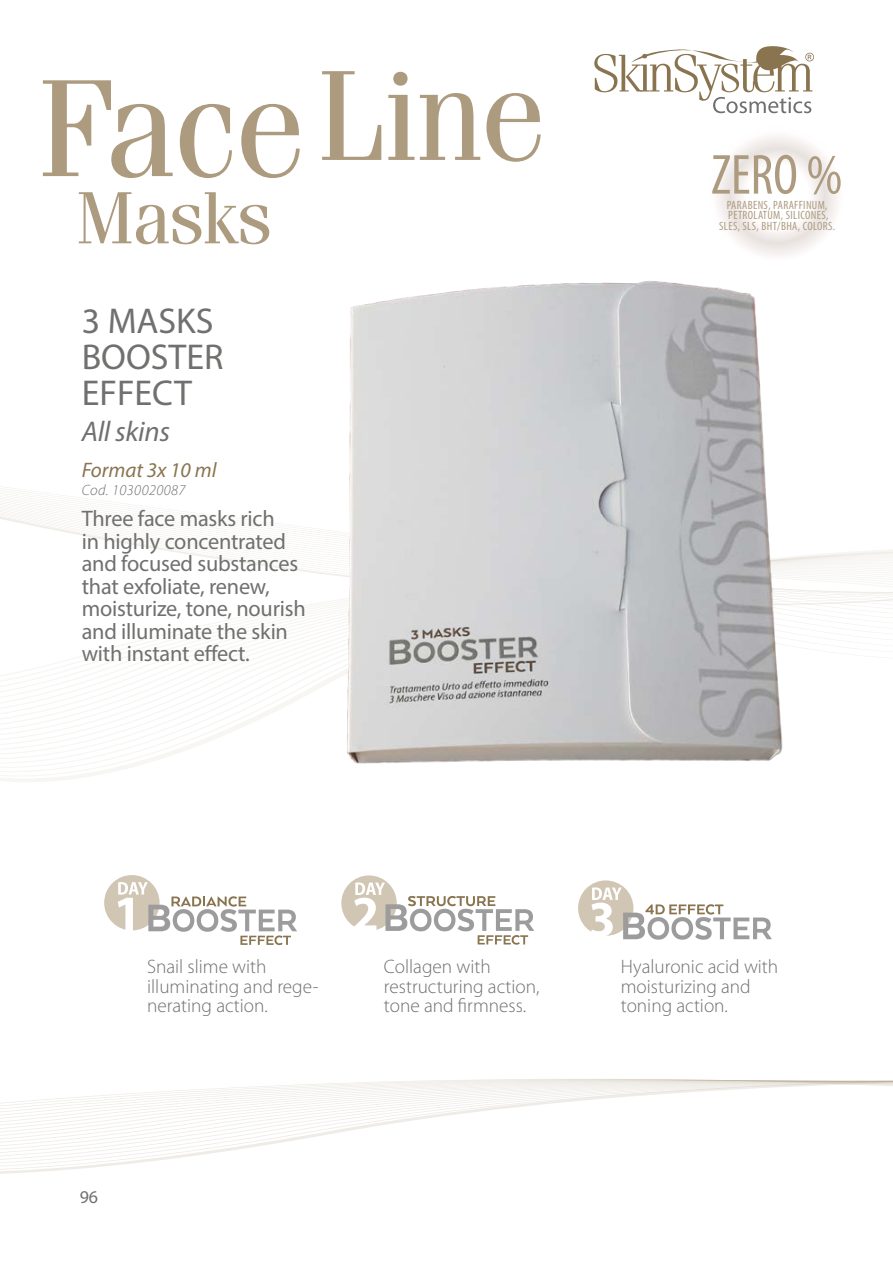
<style>
.page{position:relative;width:893px;height:1263px;background:#fff}
.page>*{position:absolute;margin:0;border:0;box-sizing:border-box;transform-origin:0 0}
.t1{font:138px "Fenice IT Cby BT";color:#ad9b80}
.t2{font:73.65px "Fenice IT Cby BT";color:#ad9b80}
.Titolo{font:36px/36px "Myriad Pro";color:#70706f}
.Titolo-2{font:italic 28.5px "Myriad Pro";letter-spacing:-.01em;color:#70706f}
.Descrizione{font:22.5px/22.5px "Myriad Pro";letter-spacing:-.01em;color:#70706f}
.Formato{font:italic 21px "Myriad Pro";color:#89744f}
.Testo_box_colorato{font:300 19.5px/19.8px "Myriad Pro";color:#70706f}
.t3{font:18px "Myriad Pro";color:#70706f}
.codice{font:italic 300 15px "Myriad Pro";letter-spacing:.03em;color:#70706f}
.Zero{font:condensed 12px "Myriad Pro";letter-spacing:.03em;color:#ad9b80}
.s1{font-size:127.95px}
</style>
<div class="page">
<svg style="left:0;top:486px;width:295px;height:40px"></svg>
<svg style="left:0;top:533px;width:893px;height:249px"></svg>
<svg style="left:0;top:1079px;width:893px;height:95px"></svg>
<svg style="left:594px;top:46px;width:220px;height:67px"></svg>
<svg style="left:709px;top:127px;width:135px;height:135px"></svg>
<svg style="left:712px;top:155px;width:84px;height:39px"></svg>
<svg style="left:808px;top:156px;width:33px;height:38px"></svg>
<div style="left:104px;top:875px;width:56px;height:55px;background:#d1c5b4;border-radius:50%"></div>
<svg style="left:118px;top:882px;width:179px;height:63px"></svg>
<div style="left:341px;top:875px;width:56px;height:56px;background:#d1c5b4;border-radius:50%"></div>
<svg style="left:354px;top:882px;width:180px;height:63px"></svg>
<div style="left:578px;top:880px;width:55px;height:56px;background:#d1c5b4;border-radius:50%"></div>
<svg style="left:590px;top:887px;width:182px;height:53px"></svg>
<img style="left:304px;top:281px;width:507px;height:501px">
<h1 class="t1" style="left:41px;top:43px;width:504px">Face<span class="s1">Line</span></h1>
<h2 class="t2" style="left:78px;top:172px;width:195px">Masks</h2>
<p class="Titolo" style="left:82px;top:303px;width:133px">3 MASKS</p>
<p class="Titolo" style="left:82px;top:339px;width:143px">BOOSTER<br>EFFECT</p>
<p class="Titolo-2" style="left:82px;top:414px;width:90px">All skins</p>
<p class="Formato" style="left:82px;top:457px;width:136px">Format 3x 10 ml</p>
<p class="codice" style="left:82px;top:482px;width:105px">Cod. 1030020087</p>
<p class="Descrizione" style="left:82px;top:507px;width:226px">Three face masks rich<br>in highly concentrated and focused substances that exfoliate, renew, moisturize, tone, nourish and illuminate the skin with instant effect.</p>
<p class="Zero" style="left:727px;top:199px;width:102px">PARABENS, PARAFFINUM,</p>
<p class="Zero" style="left:728px;top:209px;width:102px">PETROLATUM, SILICONES,</p>
<p class="Zero" style="left:719px;top:219px;width:117px">SLES, SLS, BHT/BHA, COLORS.</p>
<p class="Testo_box_colorato" style="left:147px;top:957px;width:173px">Snail slime with illuminating and rege&shy;nerating action.</p>
<p class="Testo_box_colorato" style="left:384px;top:957px;width:157px">Collagen with restructuring action, tone and firmness.</p>
<p class="Testo_box_colorato" style="left:621px;top:957px;width:159px">Hyaluronic acid with moisturizing and toning action.</p>
<p class="t3" style="left:80px;top:1186px;width:20px">96</p>
</div>
